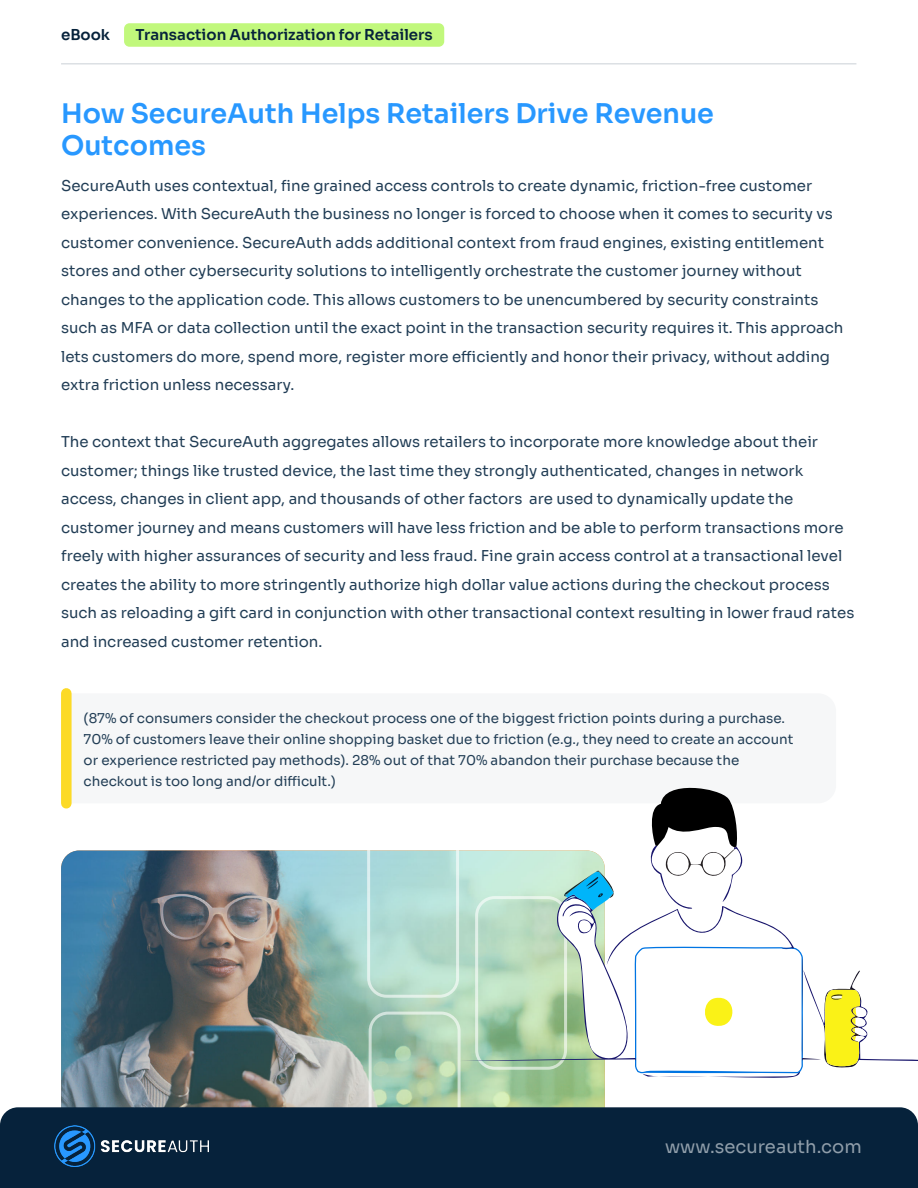
<style>
.page{position:relative;width:918px;height:1188px;background:#fff}
.page>*{position:absolute;margin:0;border:0;box-sizing:border-box;transform-origin:0 0}
.t1{font:27px/32.4px "Sora";color:#2898ff}
.t2{font:18px "Sora";color:#909eaa}
.t3{font:15px/28.5px "Sora";color:#213d55}
.t4{font:15px "Sora";color:#06223b}
.t5{font:13.5px/21px "Sora";color:#213d55}
</style>
<div class="page">
<img style="left:61px;top:850px;width:544px;height:257px">
<div style="left:369px;top:1012px;width:92px;height:173px;border:3px solid #fff;border-radius:18px"></div>
<hr style="left:61px;top:63px;width:795px;height:2px;background:#dce0e4">
<div style="left:0;top:1107px;width:918px;height:81px;background:#06223b"></div>
<img style="left:54px;top:1125px;width:154px;height:42px">
<div style="left:61px;top:693px;width:11px;height:110px;background:#fcda27"></div>
<svg style="left:461px;top:787px;width:457px;height:292px"></svg>
<div style="left:367px;top:824px;width:92px;height:174px;border:3px solid #fff;border-radius:18px"></div>
<div style="left:124px;top:23px;width:320px;height:24px;background:#c1f87c;border-radius:5px"></div>
<p class="t4" style="left:61px;top:28px;width:51px">eBook</p>
<p class="t4" style="left:136px;top:28px;width:299px">Transaction Authorization for Retailers</p>
<h1 class="t1" style="left:61px;top:99px;width:654px">How SecureAuth Helps Retailers Drive Revenue<br>Outcomes</h1>
<p class="t3" style="left:61px;top:170px;width:784px">SecureAuth uses contextual, fine grained access controls to create dynamic, friction-free customer experiences. With SecureAuth the business no longer is forced to choose when it comes to security vs customer convenience. SecureAuth adds additional context from fraud engines, existing entitlement stores and other cybersecurity solutions to intelligently orchestrate the customer journey without changes to the application code. This allows customers to be unencumbered by security constraints such as MFA or data collection until the exact point in the transaction security requires it. This approach lets customers do more, spend more, register more efficiently and honor their privacy, without adding extra friction unless necessary.</p>
<p class="t3" style="left:61px;top:426px;width:795px">The context that SecureAuth aggregates allows retailers to incorporate more knowledge about their customer; things like trusted device, the last time they strongly authenticated, changes in network access, changes in client app, and thousands of other factors are used to dynamically update the customer journey and means customers will have less friction and be able to perform transactions more freely with higher assurances of security and less fraud. Fine grain access control at a transactional level creates the ability to more stringently authorize high dollar value actions during the checkout process such as reloading a gift card in conjunction with other transactional context resulting in lower fraud rates and increased customer retention.</p>
<p class="t5" style="left:84px;top:707px;width:711px">(87% of consumers consider the checkout process one of the biggest friction points during a purchase.<br>70% of customers leave their online shopping basket due to friction (e.g., they need to create an account or experience restricted pay methods). 28% out of that 70% abandon their purchase because the checkout is too long and/or difficult.)</p>
<p class="t2" style="left:665px;top:1139px;width:198px">www.secureauth.com</p>
</div>
